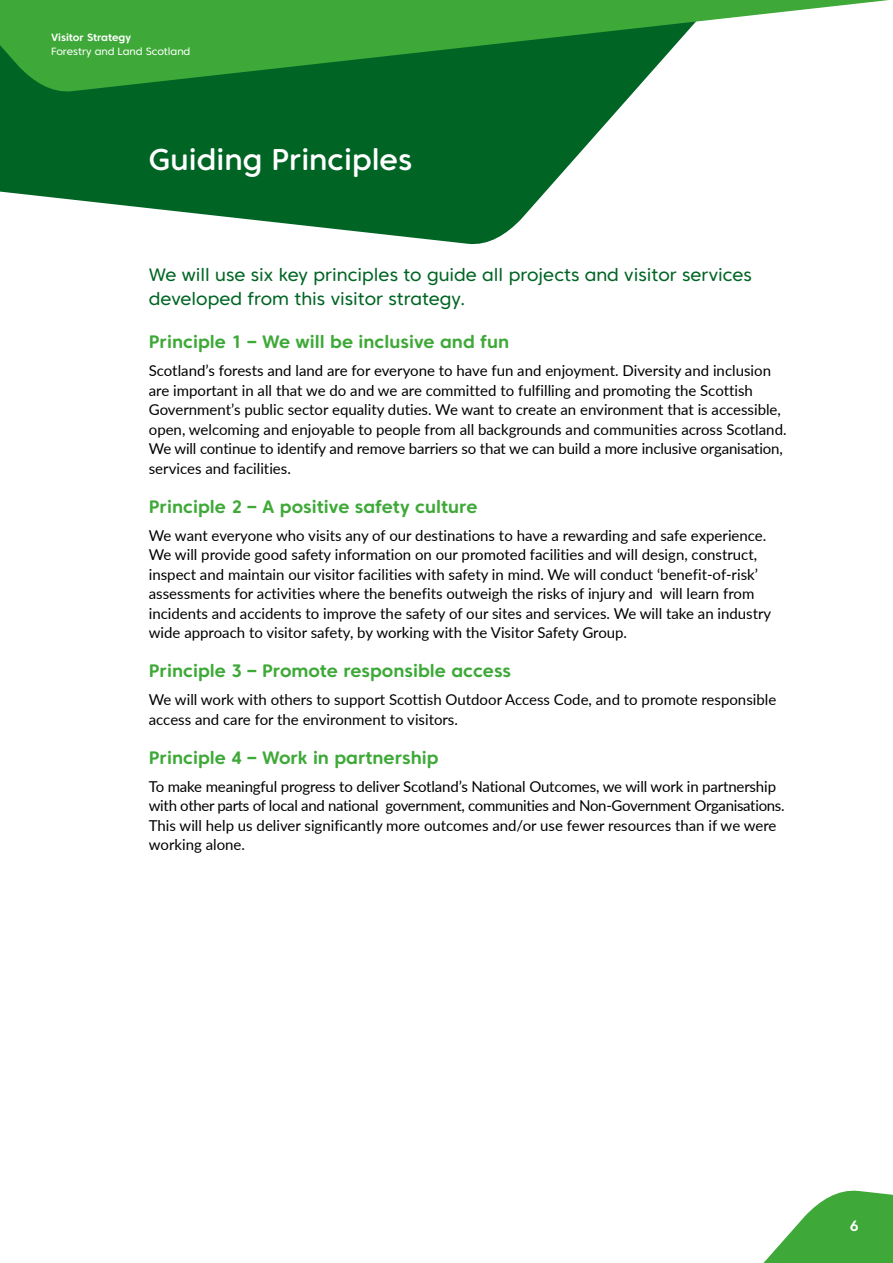
<style>
.page{position:relative;width:893px;height:1263px;background:#fff}
.page>*{position:absolute;margin:0;border:0;box-sizing:border-box;transform-origin:0 0}
.Section_Heading_-_H1{font:500 30px "Core Sans CR 55";color:#fff}
.Sub_heading_-_H2{font:700 18px "Core Sans CR 65";color:#3ea938}
.Intro_Para_-_Text{font:18px/24px "Core Sans CR 45";color:#006524}
.Body_Copy_-_Text{font:15px/19.5px "Lato";color:#000}
.t1{font:700 15px "Core Sans CR 65";color:#fff}
.t2{font:10.5px "Core Sans CR 45";letter-spacing:-.005em;color:#fff}
.t3{font:700 10.5px "Core Sans CR 65";letter-spacing:-.005em;color:#fff}
</style>
<div class="page">
<svg style="left:0;top:93px;width:633px;height:152px;fill:#006524"></svg>
<svg style="left:0;top:0;width:889px;height:93px;fill:#3ea938"></svg>
<svg style="left:763px;top:1190px;width:130px;height:73px"></svg>
<p class="t3" style="left:51px;top:31px;width:82px">Visitor Strategy</p>
<p class="t2" style="left:51px;top:45px;width:141px">Forestry and Land Scotland</p>
<h1 class="Section_Heading_-_H1" style="left:149px;top:141px;width:265px">Guiding Principles</h1>
<p class="Intro_Para_-_Text" style="left:149px;top:262px;width:605px">We will use six key principles to guide all projects and visitor services developed from this visitor strategy.</p>
<h2 class="Sub_heading_-_H2" style="left:149px;top:331px;width:362px">Principle 1 – We will be inclusive and fun</h2>
<p class="Body_Copy_-_Text" style="left:149px;top:360px;width:639px">Scotland’s forests and land are for everyone to have fun and enjoyment. Diversity and inclusion are important in all that we do and we are committed to fulfilling and promoting the Scottish Government’s public sector equality duties. We want to create an environment that is accessible, open, welcoming and enjoyable to people from all backgrounds and communities across Scotland.<br>We will continue to identify and remove barriers so that we can build a more inclusive organisation, services and facilities.</p>
<h2 class="Sub_heading_-_H2" style="left:149px;top:495px;width:330px">Principle 2 – A positive safety culture</h2>
<p class="Body_Copy_-_Text" style="left:149px;top:525px;width:624px">We want everyone who visits any of our destinations to have a rewarding and safe experience.<br>We will provide good safety information on our promoted facilities and will design, construct, inspect and maintain our visitor facilities with safety in mind. We will conduct ‘benefit-of-risk’ assessments for activities where the benefits outweigh the risks of injury and will learn from incidents and accidents to improve the safety of our sites and services. We will take an industry wide approach to visitor safety, by working with the Visitor Safety Group.</p>
<h2 class="Sub_heading_-_H2" style="left:149px;top:660px;width:364px">Principle 3 – Promote responsible access</h2>
<p class="Body_Copy_-_Text" style="left:149px;top:689px;width:629px">We will work with others to support Scottish Outdoor Access Code, and to promote responsible access and care for the environment to visitors.</p>
<h2 class="Sub_heading_-_H2" style="left:149px;top:746px;width:291px">Principle 4 – Work in partnership</h2>
<p class="Body_Copy_-_Text" style="left:149px;top:776px;width:637px">To make meaningful progress to deliver Scotland’s National Outcomes, we will work in partnership with other parts of local and national government, communities and Non-Government Organisations.<br>This will help us deliver significantly more outcomes and/or use fewer resources than if we were working alone.</p>
<p class="t1" style="left:850px;top:1216px;width:11px">6</p>
</div>
